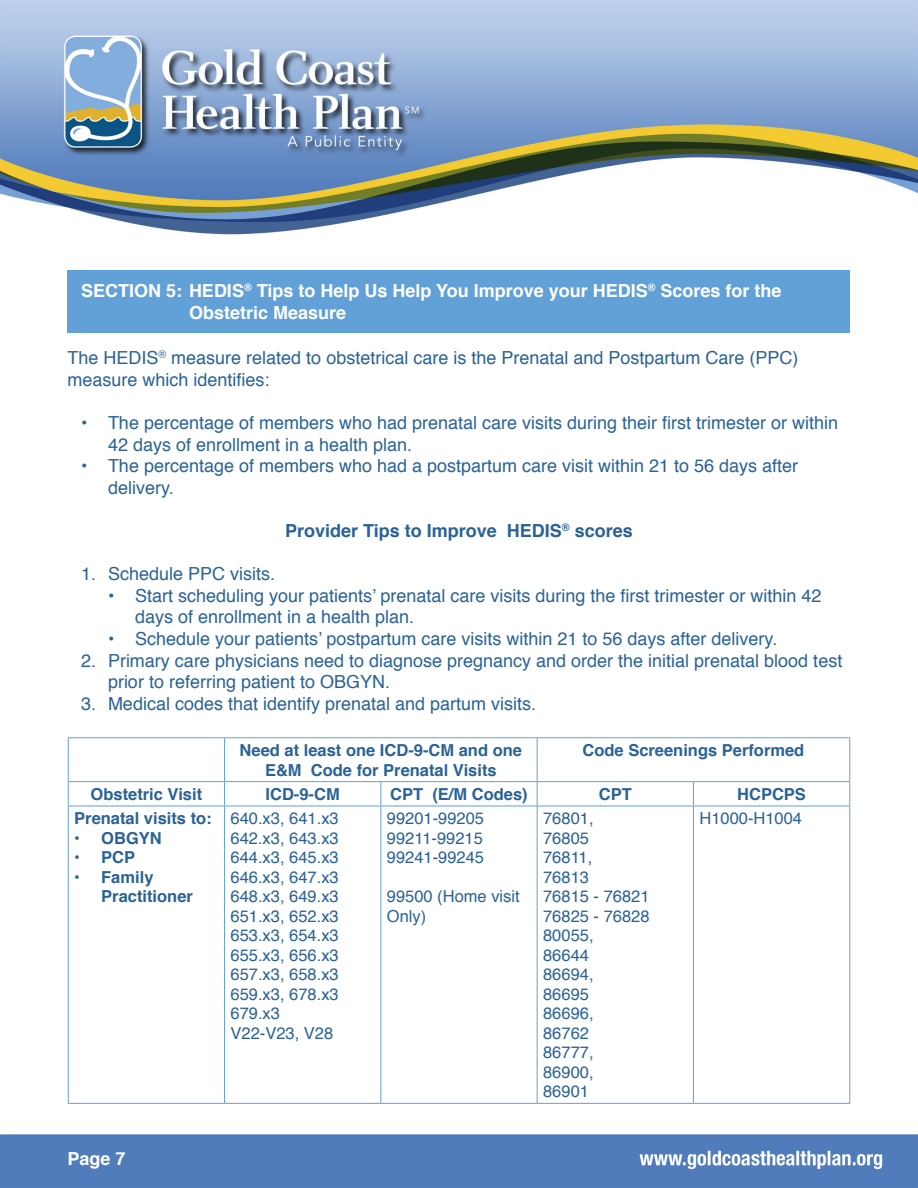
<style>
.page{position:relative;width:918px;height:1188px;background:#fff}
.page>*{position:absolute;margin:0;border:0;box-sizing:border-box;transform-origin:0 0}
.t1{font:18px/21.6px "Helvetica";color:#2a6297}
.t2{font:700 18px/21.6px "Helvetica";color:#fff}
.t3{font:700 18px "Helvetica";color:#2a6297}
.t4{font:16.5px/19.5px "Helvetica";color:#2a6297}
.t5{font:700 16.5px/19.5px "Helvetica";color:#2a6297;text-align:center}
</style>
<div class="page">
<img style="left:0;top:0;width:918px;height:1188px">
<hr style="left:68px;top:737px;width:157px;height:1px;background:#61a1d7">
<hr style="left:68px;top:738px;width:1px;height:43px;background:#61a1d7">
<hr style="left:225px;top:737px;width:156px;height:1px;background:#61a1d7">
<hr style="left:224px;top:738px;width:1px;height:43px;background:#61a1d7">
<hr style="left:381px;top:737px;width:156px;height:1px;background:#61a1d7">
<hr style="left:537px;top:737px;width:156px;height:1px;background:#61a1d7">
<hr style="left:537px;top:738px;width:1px;height:43px;background:#61a1d7">
<hr style="left:693px;top:737px;width:157px;height:1px;background:#61a1d7">
<hr style="left:849px;top:738px;width:1px;height:43px;background:#61a1d7">
<hr style="left:68px;top:781px;width:157px;height:1px;background:#61a1d7">
<svg style="left:68px;top:782px;width:1px;height:24px"></svg>
<hr style="left:225px;top:781px;width:156px;height:1px;background:#61a1d7">
<svg style="left:224px;top:782px;width:1px;height:24px"></svg>
<hr style="left:381px;top:781px;width:156px;height:1px;background:#61a1d7">
<svg style="left:380px;top:782px;width:1px;height:24px"></svg>
<hr style="left:537px;top:781px;width:156px;height:1px;background:#61a1d7">
<svg style="left:537px;top:782px;width:1px;height:24px"></svg>
<hr style="left:693px;top:781px;width:157px;height:1px;background:#61a1d7">
<svg style="left:693px;top:782px;width:1px;height:24px"></svg>
<svg style="left:849px;top:782px;width:1px;height:24px"></svg>
<hr style="left:68px;top:806px;width:157px;height:1px;background:#61a1d7">
<hr style="left:68px;top:806px;width:1px;height:297px;background:#61a1d7">
<hr style="left:225px;top:806px;width:156px;height:1px;background:#61a1d7">
<hr style="left:224px;top:806px;width:1px;height:297px;background:#61a1d7">
<hr style="left:381px;top:806px;width:156px;height:1px;background:#61a1d7">
<hr style="left:380px;top:806px;width:1px;height:297px;background:#61a1d7">
<hr style="left:537px;top:806px;width:156px;height:1px;background:#61a1d7">
<hr style="left:537px;top:806px;width:1px;height:297px;background:#61a1d7">
<hr style="left:693px;top:806px;width:157px;height:1px;background:#61a1d7">
<hr style="left:693px;top:806px;width:1px;height:297px;background:#61a1d7">
<hr style="left:849px;top:806px;width:1px;height:297px;background:#61a1d7">
<hr style="left:68px;top:1103px;width:157px;height:1px;background:#61a1d7">
<hr style="left:225px;top:1103px;width:156px;height:1px;background:#61a1d7">
<hr style="left:381px;top:1103px;width:156px;height:1px;background:#61a1d7">
<hr style="left:537px;top:1103px;width:156px;height:1px;background:#61a1d7">
<hr style="left:693px;top:1103px;width:157px;height:1px;background:#61a1d7">
<div style="left:68px;top:270px;width:782px;height:63px;background:#61a1d7"></div>
<p class="t2" style="left:189px;top:280px;width:594px;text-indent:-108px">SECTION 5: HEDIS<sup>®</sup> Tips to Help Us Help You Improve your HEDIS<sup>®</sup> Scores for the<br>Obstetric Measure</p>
<p class="t1" style="left:68px;top:348px;width:733px">The HEDIS<sup>®</sup> measure related to obstetrical care is the Prenatal and Postpartum Care (PPC) measure which identifies:</p>
<p class="t1" style="left:108px;top:412px;width:732px;text-indent:-27px">• The percentage of members who had prenatal care visits during their first trimester or within<br>42 days of enrollment in a health plan.</p>
<p class="t1" style="left:108px;top:456px;width:692px;text-indent:-27px">• The percentage of members who had a postpartum care visit within 21 to 56 days after delivery.</p>
<p class="t3" style="left:285px;top:516px;width:349px">Provider Tips to Improve HEDIS<sup>®</sup> scores</p>
<p class="t1" style="left:81px;top:564px;width:196px">1. Schedule PPC visits.</p>
<p class="t1" style="left:135px;top:585px;width:688px;text-indent:-27px">• Start scheduling your patients’ prenatal care visits during the first trimester or within 42 days of enrollment in a health plan.</p>
<p class="t1" style="left:108px;top:628px;width:671px">• Schedule your patients’ postpartum care visits within 21 to 56 days after delivery.</p>
<p class="t1" style="left:108px;top:650px;width:736px;text-indent:-27px">2. Primary care physicians need to diagnose pregnancy and order the initial prenatal blood test prior to referring patient to OBGYN.</p>
<p class="t1" style="left:81px;top:693px;width:457px">3. Medical codes that identify prenatal and partum visits.</p>
<p class="t5" style="left:240px;top:741px;width:284px">Need at least one ICD-9-CM and one<br>E&amp;M Code for Prenatal Visits</p>
<p class="t5" style="left:583px;top:741px;width:223px">Code Screenings Performed</p>
<p class="t5" style="left:91px;top:785px;width:113px">Obstetric Visit</p>
<p class="t5" style="left:266px;top:785px;width:76px">ICD-9-CM</p>
<p class="t5" style="left:390px;top:785px;width:139px">CPT (E/M Codes)</p>
<p class="t5" style="left:599px;top:785px;width:34px">CPT</p>
<p class="t5" style="left:737px;top:785px;width:70px">HCPCPS</p>
<p class="t5" style="left:74px;top:809px;width:139px">Prenatal visits to:</p>
<p class="t5" style="left:74px;top:829px;width:89px">• OBGYN</p>
<p class="t5" style="left:74px;top:848px;width:62px">• PCP</p>
<p class="t5" style="left:101px;top:868px;width:93px;text-align:left;text-indent:-27px">• Family<br>Practitioner</p>
<p class="t4" style="left:699px;top:809px;width:104px">H1000-H1004</p>
<p class="t4" style="left:387px;top:809px;width:99px">99201-99205</p>
<p class="t4" style="left:387px;top:829px;width:98px">99211-99215</p>
<p class="t4" style="left:387px;top:848px;width:99px">99241-99245</p>
<p class="t4" style="left:387px;top:887px;width:134px">99500 (Home visit<br>Only)</p>
<p class="t4" style="left:231px;top:809px;width:110px">640.x3, 641.x3</p>
<p class="t4" style="left:231px;top:829px;width:110px">642.x3, 643.x3</p>
<p class="t4" style="left:231px;top:848px;width:110px">644.x3, 645.x3</p>
<p class="t4" style="left:231px;top:868px;width:110px">646.x3, 647.x3</p>
<p class="t4" style="left:231px;top:887px;width:110px">648.x3, 649.x3</p>
<p class="t4" style="left:231px;top:907px;width:110px">651.x3, 652.x3</p>
<p class="t4" style="left:231px;top:926px;width:110px">653.x3, 654.x3</p>
<p class="t4" style="left:231px;top:946px;width:110px">655.x3, 656.x3</p>
<p class="t4" style="left:231px;top:965px;width:110px">657.x3, 658.x3</p>
<p class="t4" style="left:231px;top:985px;width:110px">659.x3, 678.x3</p>
<p class="t4" style="left:231px;top:1004px;width:51px">679.x3</p>
<p class="t4" style="left:231px;top:1024px;width:104px">V22-V23, V28</p>
<p class="t4" style="left:543px;top:809px;width:52px">76801,</p>
<p class="t4" style="left:543px;top:829px;width:47px">76805</p>
<p class="t4" style="left:543px;top:848px;width:51px">76811,</p>
<p class="t4" style="left:543px;top:868px;width:47px">76813</p>
<p class="t4" style="left:543px;top:887px;width:108px">76815 - 76821</p>
<p class="t4" style="left:543px;top:907px;width:108px">76825 - 76828</p>
<p class="t4" style="left:543px;top:926px;width:52px">80055,</p>
<p class="t4" style="left:543px;top:946px;width:47px">86644</p>
<p class="t4" style="left:543px;top:965px;width:52px">86694,</p>
<p class="t4" style="left:543px;top:985px;width:47px">86695</p>
<p class="t4" style="left:543px;top:1004px;width:52px">86696,</p>
<p class="t4" style="left:543px;top:1024px;width:47px">86762</p>
<p class="t4" style="left:543px;top:1043px;width:52px">86777,</p>
<p class="t4" style="left:543px;top:1063px;width:52px">86900,</p>
<p class="t4" style="left:543px;top:1082px;width:47px">86901</p>
<p class="t2" style="left:68px;top:1149px;width:60px">Page 7</p>
</div>
